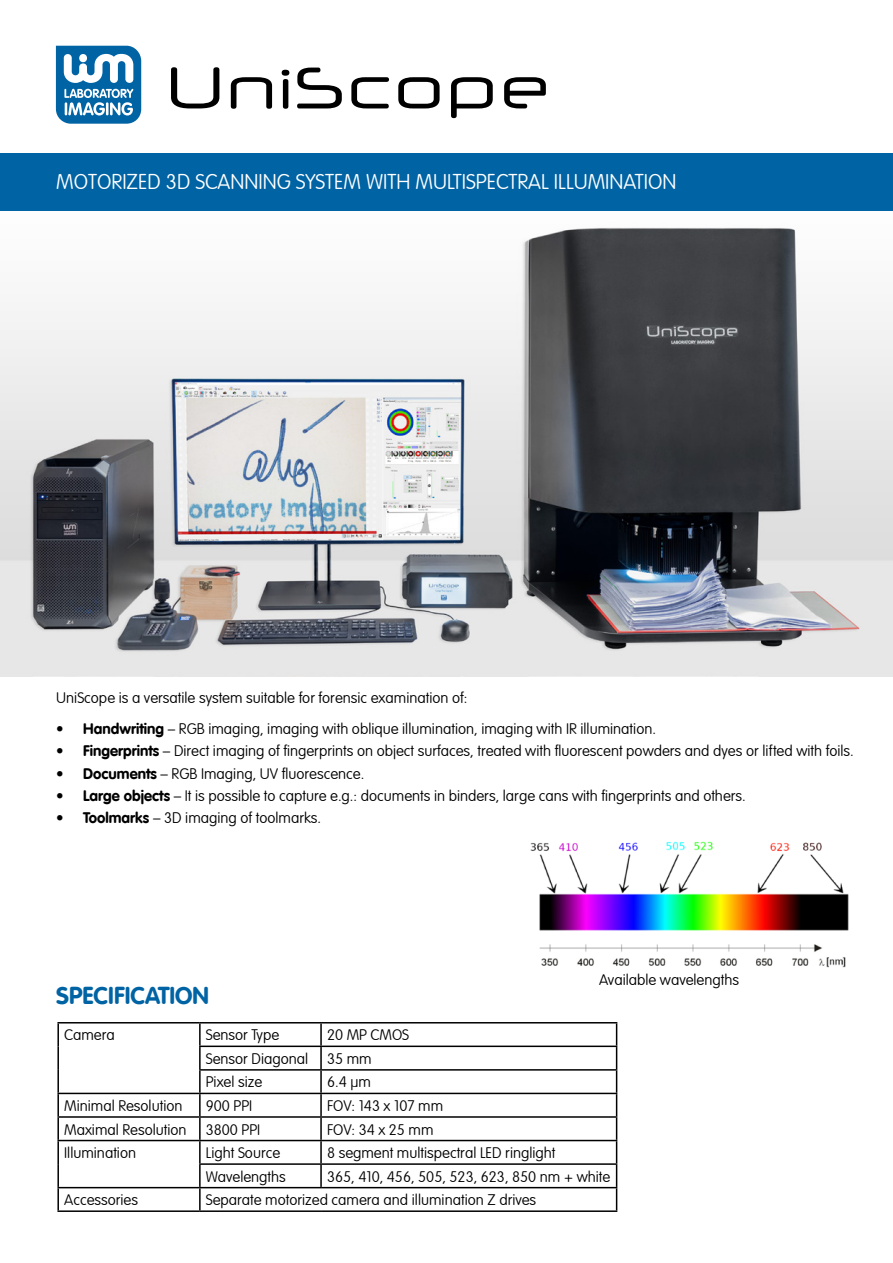
<style>
.page{position:relative;width:893px;height:1263px;background:#fff}
.page>*{position:absolute;margin:0;border:0;box-sizing:border-box;transform-origin:0 0}
.t1{font:58.5px "Neuropol X Free";color:#000}
.t2{font:700 24px "VAG Rounded LT Com";color:#0063a4}
.subtitle{font:100 21px "VAG Rounded LT Com";color:#fff}
.p_seznam{font:100 15px "VAG Rounded LT Com";color:#000}
.s1{font-weight:700}
</style>
<div class="page">
<img style="left:0;top:210px;width:893px;height:466px">
<img style="left:530px;top:841px;width:319px;height:127px">
<svg style="left:56px;top:46px;width:85px;height:78px"></svg>
<div style="left:0;top:153px;width:893px;height:57px;background:#0063a4"></div>
<hr style="left:199px;top:1023px;width:2px;height:22px;background:#000">
<hr style="left:320px;top:1023px;width:2px;height:22px;background:#000">
<hr style="left:199px;top:1045px;width:122px;height:2px;background:#000">
<hr style="left:199px;top:1047px;width:2px;height:22px;background:#000">
<hr style="left:321px;top:1045px;width:296px;height:2px;background:#000">
<hr style="left:320px;top:1047px;width:2px;height:22px;background:#000">
<hr style="left:199px;top:1069px;width:122px;height:1px;background:#000">
<hr style="left:199px;top:1070px;width:2px;height:23px;background:#000">
<hr style="left:321px;top:1069px;width:296px;height:1px;background:#000">
<hr style="left:320px;top:1070px;width:2px;height:23px;background:#000">
<hr style="left:57px;top:1093px;width:143px;height:1px;background:#000">
<hr style="left:200px;top:1093px;width:121px;height:1px;background:#000">
<hr style="left:199px;top:1094px;width:2px;height:22px;background:#000">
<hr style="left:321px;top:1093px;width:296px;height:1px;background:#000">
<hr style="left:320px;top:1094px;width:2px;height:22px;background:#000">
<hr style="left:57px;top:1116px;width:143px;height:2px;background:#000">
<hr style="left:200px;top:1116px;width:121px;height:2px;background:#000">
<hr style="left:199px;top:1118px;width:2px;height:22px;background:#000">
<hr style="left:321px;top:1116px;width:296px;height:2px;background:#000">
<hr style="left:320px;top:1118px;width:2px;height:22px;background:#000">
<hr style="left:57px;top:1140px;width:143px;height:1px;background:#000">
<hr style="left:200px;top:1140px;width:121px;height:1px;background:#000">
<hr style="left:199px;top:1141px;width:2px;height:22px;background:#000">
<hr style="left:321px;top:1140px;width:296px;height:1px;background:#000">
<hr style="left:320px;top:1141px;width:2px;height:22px;background:#000">
<hr style="left:199px;top:1163px;width:122px;height:2px;background:#000">
<hr style="left:199px;top:1165px;width:2px;height:22px;background:#000">
<hr style="left:321px;top:1163px;width:296px;height:2px;background:#000">
<hr style="left:320px;top:1165px;width:2px;height:22px;background:#000">
<hr style="left:57px;top:1187px;width:143px;height:1px;background:#000">
<hr style="left:200px;top:1187px;width:121px;height:1px;background:#000">
<hr style="left:199px;top:1188px;width:2px;height:22px;background:#000">
<hr style="left:321px;top:1187px;width:296px;height:1px;background:#000">
<hr style="left:57px;top:1022px;width:143px;height:1px;background:#000">
<hr style="left:57px;top:1023px;width:2px;height:23px;background:#000">
<hr style="left:57px;top:1046px;width:2px;height:24px;background:#000">
<hr style="left:57px;top:1070px;width:2px;height:23px;background:#000">
<hr style="left:200px;top:1022px;width:121px;height:1px;background:#000">
<hr style="left:321px;top:1022px;width:296px;height:1px;background:#000">
<hr style="left:57px;top:1094px;width:2px;height:22px;background:#000">
<hr style="left:57px;top:1118px;width:2px;height:22px;background:#000">
<hr style="left:57px;top:1141px;width:2px;height:23px;background:#000">
<hr style="left:57px;top:1164px;width:2px;height:23px;background:#000">
<hr style="left:57px;top:1188px;width:2px;height:22px;background:#000">
<svg style="left:616px;top:1023px;width:1px;height:187px"></svg>
<hr style="left:57px;top:1210px;width:143px;height:2px;background:#000">
<hr style="left:200px;top:1210px;width:121px;height:2px;background:#000">
<hr style="left:321px;top:1210px;width:296px;height:2px;background:#000">
<p class="t1" style="left:166px;top:50px;width:387px">UniScope</p>
<p class="subtitle" style="left:56px;top:169px;width:622px">MOTORIZED 3D SCANNING SYSTEM WITH MULTISPECTRAL ILLUMINATION</p>
<p class="p_seznam" style="left:56px;top:689px;width:413px">UniScope is a versatile system suitable for forensic examination of:</p>
<p class="p_seznam" style="left:56px;top:720px;width:601px"><span class="s1">• Handwriting</span> – RGB imaging, imaging with oblique illumination, imaging with IR illumination.</p>
<p class="p_seznam" style="left:56px;top:742px;width:799px"><span class="s1">• Fingerprints</span> – Direct imaging of fingerprints on object surfaces, treated with fluorescent powders and dyes or lifted with foils.</p>
<p class="p_seznam" style="left:56px;top:765px;width:310px"><span class="s1">• Documents</span> – RGB Imaging, UV fluorescence.</p>
<p class="p_seznam" style="left:56px;top:787px;width:691px"><span class="s1">• Large objects</span> – It is possible to capture e.g.: documents in binders, large cans with fingerprints and others.</p>
<p class="p_seznam" style="left:56px;top:809px;width:266px"><span class="s1">• Toolmarks</span> – 3D imaging of toolmarks.</p>
<p class="t2" style="left:56px;top:981px;width:154px">SPECIFICATION</p>
<p class="p_seznam" style="left:599px;top:971px;width:142px">Available wavelengths</p>
<p class="p_seznam" style="left:64px;top:1026px;width:52px">Camera</p>
<p class="p_seznam" style="left:206px;top:1026px;width:75px">Sensor Type</p>
<p class="p_seznam" style="left:327px;top:1026px;width:84px">20 MP CMOS</p>
<p class="p_seznam" style="left:206px;top:1050px;width:104px">Sensor Diagonal</p>
<p class="p_seznam" style="left:327px;top:1050px;width:46px">35 mm</p>
<p class="p_seznam" style="left:206px;top:1073px;width:58px">Pixel size</p>
<p class="p_seznam" style="left:327px;top:1073px;width:45px">6.4 µm</p>
<p class="p_seznam" style="left:64px;top:1097px;width:120px">Minimal Resolution</p>
<p class="p_seznam" style="left:206px;top:1097px;width:48px">900 PPI</p>
<p class="p_seznam" style="left:327px;top:1097px;width:118px">FOV: 143 x 107 mm</p>
<p class="p_seznam" style="left:64px;top:1121px;width:124px">Maximal Resolution</p>
<p class="p_seznam" style="left:206px;top:1121px;width:56px">3800 PPI</p>
<p class="p_seznam" style="left:327px;top:1121px;width:108px">FOV: 34 x 25 mm</p>
<p class="p_seznam" style="left:64px;top:1144px;width:73px">Illumination</p>
<p class="p_seznam" style="left:206px;top:1144px;width:76px">Light Source</p>
<p class="p_seznam" style="left:327px;top:1144px;width:230px">8 segment multispectral LED ringlight</p>
<p class="p_seznam" style="left:206px;top:1168px;width:82px">Wavelengths</p>
<p class="p_seznam" style="left:327px;top:1168px;width:285px">365, 410, 456, 505, 523, 623, 850 nm + white</p>
<p class="p_seznam" style="left:64px;top:1191px;width:75px">Accessories</p>
<p class="p_seznam" style="left:206px;top:1191px;width:332px">Separate motorized camera and illumination Z drives</p>
</div>
